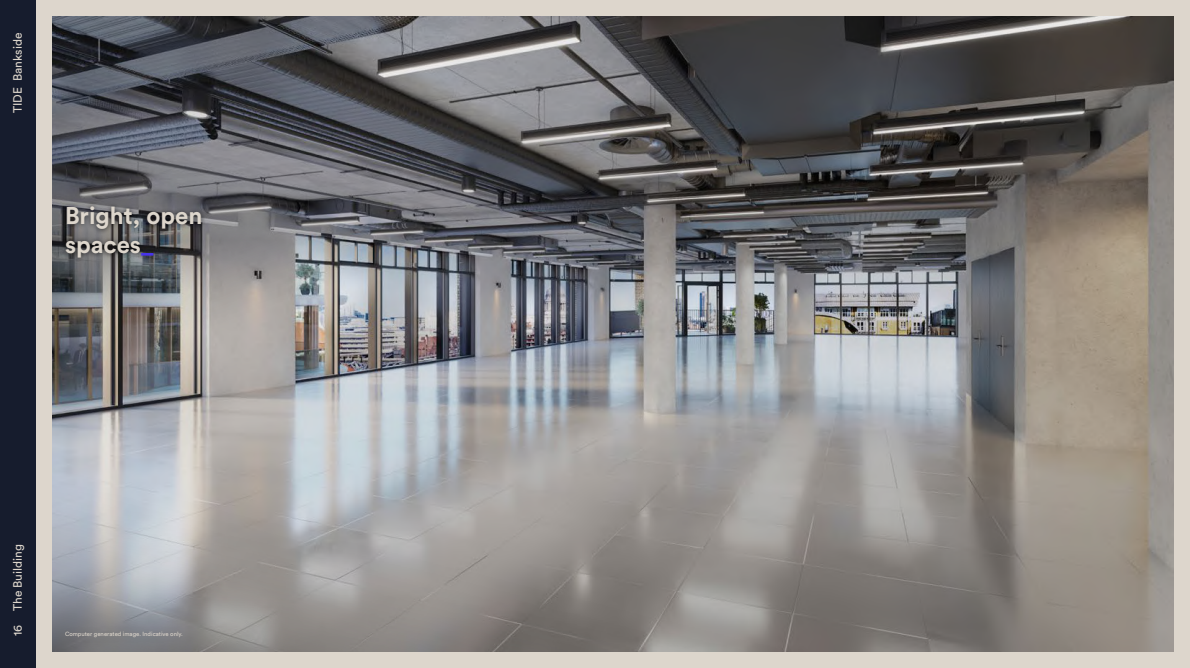
<style>
.page{position:relative;width:1190px;height:668px;background:#fff}
.page>*{position:absolute;margin:0;border:0;box-sizing:border-box;transform-origin:0 0}
.t1{font:700 24px/28.8px "Circular Std";color:#ddd6cc}
.t2{font:12px "Circular Std";color:#ddd6cc}
.t3{font:6px "Circular Std";color:#ddd6cc}
.s1{color:#4733ea}
</style>
<div class="page">
<div style="left:36px;top:0;width:1154px;height:668px;background:#ddd6cc"></div>
<img style="left:52px;top:16px;width:1122px;height:635px">
<img style="left:52px;top:79px;width:455px;height:322px">
<svg style="left:52px;top:443px;width:844px;height:209px;background:#9d9b9a"></svg>
<div style="left:0;top:0;width:36px;height:668px;background:#161c2d"></div>
<div style="left:54px;top:620px;width:139px;height:28px;background:#000;opacity:.1"></div>
<div style="left:61px;top:202px;width:145px;height:61px;background:#000;opacity:.75"></div>
<h2 class="t2" style="left:10px;top:113px;width:82px;rotate:-90deg">TIDE Bankside</h2>
<h1 class="t1" style="left:65px;top:201px;width:139px">Bright, open spaces<span class="s1">_</span></h1>
<h2 class="t2" style="left:10px;top:611px;width:68px;rotate:-90deg">The Building</h2>
<h2 class="t2" style="left:10px;top:636px;width:13px;rotate:-90deg">16</h2>
<p class="t3" style="left:65px;top:630px;width:119px">Computer generated image. Indicative only.</p>
</div>
